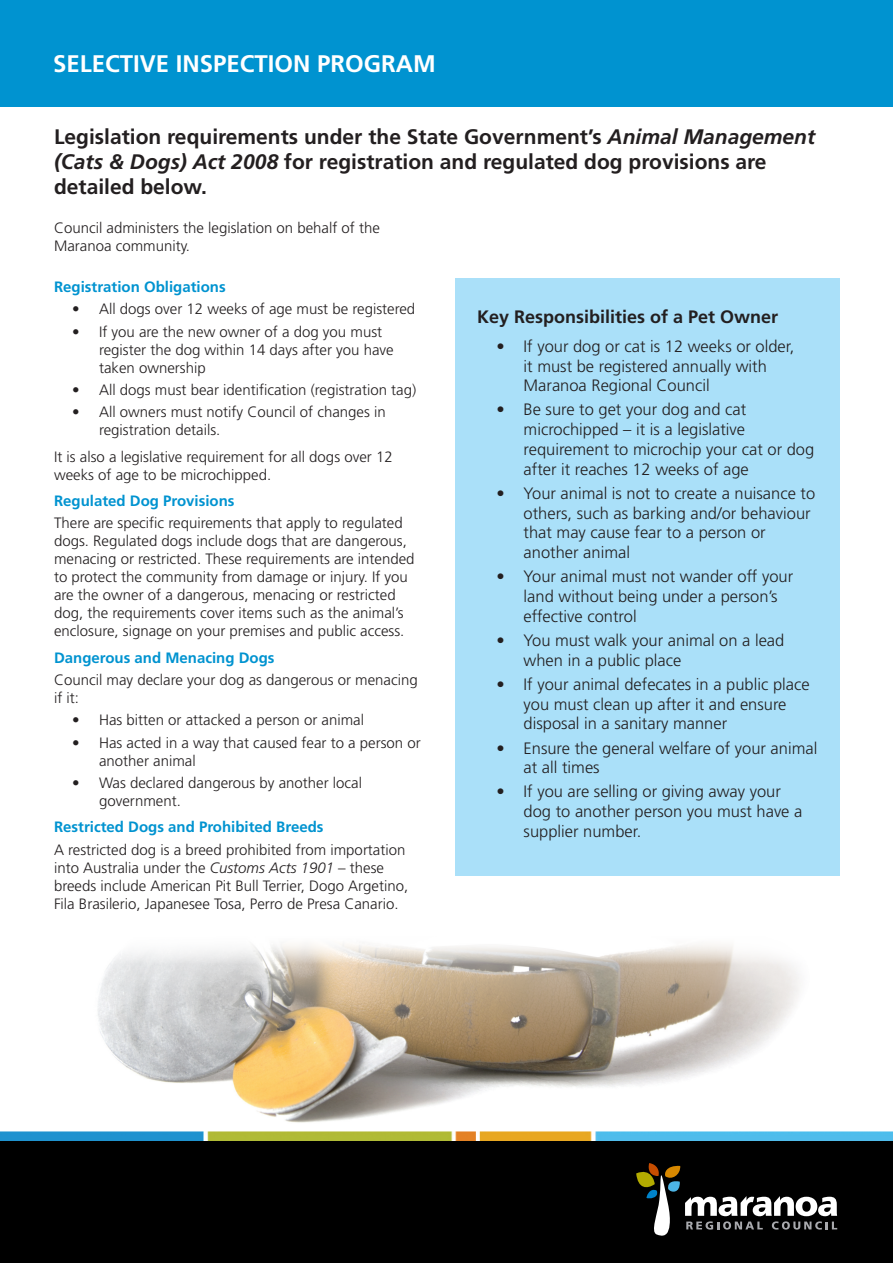
<style>
.page{position:relative;width:893px;height:1263px;background:#fff}
.page>*{position:absolute;margin:0;border:0;box-sizing:border-box;transform-origin:0 0}
.t1{font:700 24px "Frutiger LT Std";color:#fff}
.t2{font:700 21px/25.2px "Frutiger LT Std";color:#231f20}
.t3{font:700 18px "Frutiger LT Std";color:#231f20}
.t4{font:300 16.5px/19.8px "Frutiger LT Std";color:#231f20}
.t5{font:300 15px/18px "Frutiger LT Std";color:#231f20}
.t6{font:700 15px "Frutiger LT Std";color:#0093d0}
.s1{font-style:italic}
</style>
<div class="page">
<div style="left:0;top:0;width:893px;height:106px;background:#0093d0"></div>
<div style="left:455px;top:278px;width:385px;height:598px;background:#aae0f9"></div>
<div style="left:0;top:1131px;width:893px;height:132px;background:#000"></div>
<img style="left:0;top:944px;width:887px;height:191px">
<svg style="left:636px;top:1163px;width:201px;height:73px;background:#343431"></svg>
<p class="t1" style="left:53px;top:50px;width:384px">SELECTIVE INSPECTION PROGRAM</p>
<p class="t2" style="left:54px;top:124px;width:763px">Legislation requirements under the State Government’s <span class="s1">Animal Management (Cats &amp; Dogs) Act 2008</span> for registration and regulated dog provisions are detailed below.</p>
<p class="t5" style="left:54px;top:219px;width:327px">Council administers the legislation on behalf of the<br>Maranoa community.</p>
<p class="t6" style="left:54px;top:278px;width:173px">Registration Obligations</p>
<p class="t5" style="left:72px;top:300px;width:345px">• All dogs over 12 weeks of age must be registered</p>
<p class="t5" style="left:99px;top:323px;width:296px;text-indent:-27px">• If you are the new owner of a dog you must register the dog within 14 days after you have taken ownership</p>
<p class="t5" style="left:72px;top:381px;width:346px">• All dogs must bear identification (registration tag)</p>
<p class="t5" style="left:99px;top:403px;width:288px;text-indent:-27px">• All owners must notify Council of changes in registration details.</p>
<p class="t5" style="left:54px;top:448px;width:340px">It is also a legislative requirement for all dogs over 12 weeks of age to be microchipped.</p>
<p class="t6" style="left:54px;top:492px;width:182px">Regulated Dog Provisions</p>
<p class="t5" style="left:54px;top:514px;width:362px">There are specific requirements that apply to regulated dogs. Regulated dogs include dogs that are dangerous, menacing or restricted. These requirements are intended to protect the community from damage or injury. If you are the owner of a dangerous, menacing or restricted dog, the requirements cover items such as the animal’s enclosure, signage on your premises and public access.</p>
<p class="t6" style="left:54px;top:649px;width:222px">Dangerous and Menacing Dogs</p>
<p class="t5" style="left:54px;top:671px;width:365px">Council may declare your dog as dangerous or menacing if it:</p>
<p class="t5" style="left:72px;top:711px;width:294px">• Has bitten or attacked a person or animal</p>
<p class="t5" style="left:99px;top:734px;width:323px;text-indent:-27px">• Has acted in a way that caused fear to a person or another animal</p>
<p class="t5" style="left:99px;top:774px;width:265px;text-indent:-27px">• Was declared dangerous by another local government.</p>
<p class="t6" style="left:54px;top:818px;width:271px">Restricted Dogs and Prohibited Breeds</p>
<p class="t5" style="left:54px;top:841px;width:356px">A restricted dog is a breed prohibited from importation into Australia under the <span class="s1">Customs Acts 1901</span> – these breeds include American Pit Bull Terrier, Dogo Argetino, Fila Brasilerio, Japanesee Tosa, Perro de Presa Canario.</p>
<p class="t3" style="left:477px;top:306px;width:303px">Key Responsibilities of a Pet Owner</p>
<p class="t4" style="left:524px;top:336px;width:272px;text-indent:-27px">• If your dog or cat is 12 weeks or older, it must be registered annually with<br>Maranoa Regional Council</p>
<p class="t4" style="left:524px;top:400px;width:292px;text-indent:-27px">• Be sure to get your dog and cat microchipped – it is a legislative requirement to microchip your cat or dog after it reaches 12 weeks of age</p>
<p class="t4" style="left:524px;top:483px;width:293px;text-indent:-27px">• Your animal is not to create a nuisance to others, such as barking and/or behaviour that may cause fear to a person or another animal</p>
<p class="t4" style="left:524px;top:567px;width:271px;text-indent:-27px">• Your animal must not wander off your land without being under a person’s effective control</p>
<p class="t4" style="left:524px;top:631px;width:262px;text-indent:-27px">• You must walk your animal on a lead when in a public place</p>
<p class="t4" style="left:524px;top:674px;width:288px;text-indent:-27px">• If your animal defecates in a public place you must clean up after it and ensure disposal in a sanitary manner</p>
<p class="t4" style="left:524px;top:738px;width:295px;text-indent:-27px">• Ensure the general welfare of your animal at all times</p>
<p class="t4" style="left:524px;top:782px;width:280px;text-indent:-27px">• If you are selling or giving away your dog to another person you must have a supplier number.</p>
</div>
